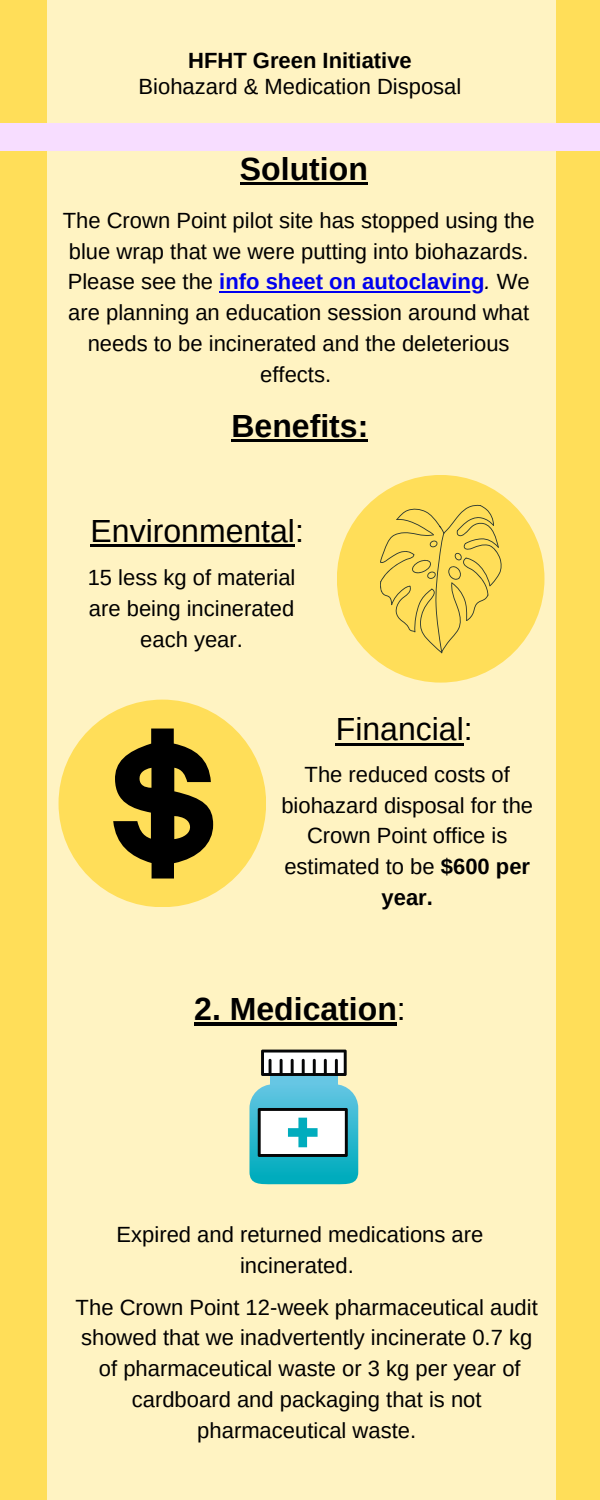
<style>
.page{position:relative;width:600px;height:1500px;background:#fff3c2}
.page>*{position:absolute;margin:0;border:0;box-sizing:border-box;transform-origin:0 0}
.t1{font:700 32px "Arimo";color:#000}
.t2{font:32px "Arimo";color:#000}
.t3{font:22px/30.8px "Arimo";color:#000;text-align:center}
.t4{font:700 22px "Arimo";color:#000}
.s1{font-weight:700;color:#00e}
.s2{font-style:italic}
.s3{font-weight:700}
.s4{font-weight:400}
</style>
<div class="page">
<div style="left:556px;top:0;width:44px;height:1500px;background:#ffde59"></div>
<div style="left:0;top:0;width:47px;height:1500px;background:#ffde59"></div>
<div style="left:0;top:123px;width:600px;height:28px;background:#f7ddff"></div>
<div style="left:337px;top:475px;width:207px;height:208px;background:#ffde59;border-radius:50%"></div>
<svg style="left:380px;top:505px;width:122px;height:148px"></svg>
<div style="left:59px;top:700px;width:207px;height:207px;background:#ffde59;border-radius:50%"></div>
<svg style="left:113px;top:729px;width:100px;height:150px"></svg>
<hr style="left:219px;top:291px;width:266px;height:1px;background:#00e">
<div style="left:270px;top:1071px;width:68px;height:13px;background:#66c6e4"></div>
<svg style="left:261px;top:1050px;width:86px;height:26px;background:#b5b6b5"></svg>
<hr style="left:269px;top:1059px;width:3px;height:17px;background:#050607">
<hr style="left:280px;top:1059px;width:3px;height:17px;background:#050607">
<hr style="left:291px;top:1059px;width:3px;height:17px;background:#050607">
<hr style="left:302px;top:1059px;width:3px;height:17px;background:#050607">
<hr style="left:313px;top:1059px;width:3px;height:17px;background:#050607">
<hr style="left:324px;top:1059px;width:3px;height:17px;background:#050607">
<hr style="left:335px;top:1059px;width:3px;height:17px;background:#050607">
<svg style="left:249px;top:1084px;width:109px;height:101px;background:#6dc1cc"></svg>
<hr style="left:240px;top:182px;width:128px;height:3px;background:#000">
<hr style="left:232px;top:439px;width:136px;height:3px;background:#000">
<hr style="left:91px;top:544px;width:204px;height:3px;background:#000">
<hr style="left:336px;top:743px;width:128px;height:3px;background:#000">
<hr style="left:194px;top:1022px;width:203px;height:3px;background:#000">
<p class="t4" style="left:188px;top:48px;width:225px">HFHT Green Initiative</p>
<p class="t3" style="left:139px;top:71px;width:324px">Biohazard &amp; Medication Disposal</p>
<p class="t1" style="left:240px;top:151px;width:129px">Solution</p>
<p class="t3" style="left:63px;top:205px;width:473px">The Crown Point pilot site has stopped using the blue wrap that we were putting into biohazards.<br>Please see the <span class="s1">info sheet on autoclaving</span><span class="s2">.</span> We are planning an education session around what needs to be incinerated and the deleterious effects.</p>
<p class="t1" style="left:232px;top:408px;width:138px">Benefits:</p>
<p class="t2" style="left:91px;top:513px;width:215px">Environmental:</p>
<p class="t3" style="left:88px;top:562px;width:209px">15 less kg of material are being incinerated each year.</p>
<p class="t2" style="left:336px;top:711px;width:138px">Financial:</p>
<p class="t3" style="left:281px;top:759px;width:253px">The reduced costs of biohazard disposal for the<br>Crown Point office is estimated to be <span class="s3">$600 per year.</span></p>
<p class="t1" style="left:194px;top:991px;width:213px">2. Medication<span class="s4">:</span></p>
<p class="t3" style="left:117px;top:1219px;width:368px">Expired and returned medications are incinerated.</p>
<p class="t3" style="left:76px;top:1292px;width:464px">The Crown Point 12-week pharmaceutical audit showed that we inadvertently incinerate 0.7 kg of pharmaceutical waste or 3 kg per year of cardboard and packaging that is not pharmaceutical waste.</p>
</div>
